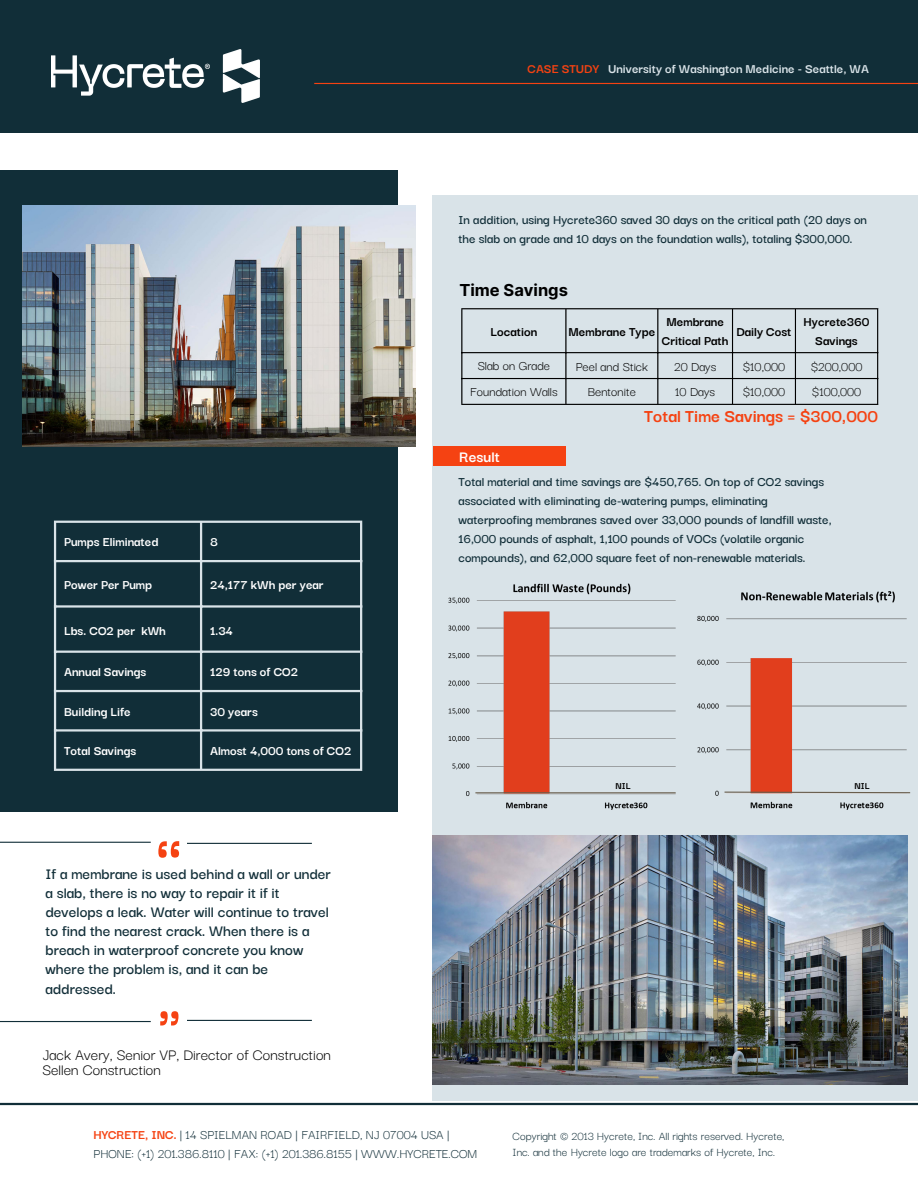
<style>
.page{position:relative;width:918px;height:1188px;background:#fff}
.page>*{position:absolute;margin:0;border:0;box-sizing:border-box;transform-origin:0 0}
.t1{font:600 73.65px "Darker Grotesque";color:#f54212}
.t2{font:700 19.5px "Darker Grotesque";color:#f54212}
.t3{font:600 16.95px/19.2px "Darker Grotesque";color:#112e38}
.t4{font:16.95px "Darker Grotesque";color:#000}
.t5{font:700 16.95px "Darker Grotesque";color:#fff}
.t6{font:700 16.5px "Inter";color:#000}
.t7{font:600 14.1px/19.2px "Darker Grotesque";color:#112e38}
.t8{font:700 14.1px "Darker Grotesque";color:#fff}
.t9{font:14.1px/19px "Darker Grotesque";color:#112e38}
.t10{font:14.1px "Darker Grotesque";color:#000}
.t11{font:700 14.1px "Darker Grotesque";color:#000}
.t12{font:700 13.95px "Darker Grotesque";color:#d9e3e8}
.t13{font:12.75px/15.9px "Darker Grotesque";color:#112e38}
.t14{font:700 10.5px "Darker Grotesque";color:#000}
.s1{color:#f54212}
.s2{font-weight:700;color:#f54212}
</style>
<div class="page">
<div style="left:0;top:0;width:918px;height:132px;background:#112e38"></div>
<img style="left:52px;top:50px;width:207px;height:52px">
<hr style="left:314px;top:83px;width:604px;height:1px;background:#f54212">
<div style="left:0;top:170px;width:398px;height:641px;background:#112e38"></div>
<img style="left:22px;top:206px;width:394px;height:241px">
<div style="left:433px;top:195px;width:485px;height:905px;background:#d9e3e8"></div>
<div style="left:433px;top:446px;width:133px;height:20px;background:#f54212"></div>
<img style="left:433px;top:836px;width:475px;height:249px">
<hr style="left:0;top:1103px;width:918px;height:2px;background:#112e38">
<hr style="left:187px;top:843px;width:125px;height:1px;background:#112e38">
<hr style="left:0;top:842px;width:151px;height:1px;background:#112e38">
<svg style="left:796px;top:309px;width:81px;height:95px"></svg>
<hr style="left:461px;top:309px;width:1px;height:95px;background:#000">
<hr style="left:565px;top:309px;width:2px;height:95px;background:#000">
<hr style="left:657px;top:309px;width:1px;height:95px;background:#000">
<hr style="left:732px;top:309px;width:1px;height:95px;background:#000">
<hr style="left:795px;top:309px;width:1px;height:95px;background:#000">
<hr style="left:877px;top:309px;width:1px;height:95px;background:#000">
<hr style="left:461px;top:308px;width:417px;height:1px;background:#000">
<hr style="left:461px;top:352px;width:417px;height:1px;background:#000">
<hr style="left:461px;top:378px;width:417px;height:1px;background:#000">
<hr style="left:461px;top:404px;width:417px;height:1px;background:#000">
<img style="left:448px;top:583px;width:228px;height:227px">
<hr style="left:475px;top:792px;width:201px;height:1px;background:#695e4d">
<img style="left:697px;top:591px;width:210px;height:219px">
<hr style="left:54px;top:523px;width:2px;height:246px;background:#d9e3e8">
<hr style="left:200px;top:523px;width:2px;height:246px;background:#d9e3e8">
<hr style="left:360px;top:523px;width:2px;height:246px;background:#d9e3e8">
<hr style="left:54px;top:521px;width:308px;height:2px;background:#d9e3e8">
<hr style="left:54px;top:560px;width:308px;height:2px;background:#d9e3e8">
<hr style="left:54px;top:605px;width:308px;height:3px;background:#d9e3e8">
<hr style="left:54px;top:651px;width:308px;height:2px;background:#d9e3e8">
<hr style="left:54px;top:690px;width:308px;height:2px;background:#d9e3e8">
<hr style="left:54px;top:729px;width:308px;height:3px;background:#d9e3e8">
<hr style="left:54px;top:769px;width:308px;height:2px;background:#d9e3e8">
<svg style="left:723px;top:791px;width:188px;height:3px"></svg>
<hr style="left:187px;top:1020px;width:125px;height:1px;background:#112e38">
<hr style="left:0;top:1021px;width:151px;height:1px;background:#112e38">
<p class="t12" style="left:528px;top:59px;width:343px"><span class="s1">CASE STUDY</span> University of Washington Medicine - Seattle, WA</p>
<p class="t7" style="left:459px;top:209px;width:410px">In addition, using Hycrete360 saved 30 days on the critical path (20 days on the slab on grade and 10 days on the foundation walls), totaling $300,000.</p>
<p class="t6" style="left:459px;top:281px;width:110px">Time Savings</p>
<p class="t11" style="left:667px;top:311px;width:59px">Membrane</p>
<p class="t11" style="left:662px;top:330px;width:68px">Critical Path</p>
<p class="t11" style="left:491px;top:321px;width:48px">Location</p>
<p class="t11" style="left:569px;top:321px;width:88px">Membrane Type</p>
<p class="t11" style="left:736px;top:321px;width:57px">Daily Cost</p>
<p class="t11" style="left:804px;top:311px;width:67px">Hycrete360</p>
<p class="t11" style="left:815px;top:330px;width:44px">Savings</p>
<p class="t10" style="left:478px;top:355px;width:74px">Slab on Grade</p>
<p class="t10" style="left:576px;top:356px;width:74px">Peel and Stick</p>
<p class="t10" style="left:674px;top:356px;width:44px">20 Days</p>
<p class="t10" style="left:743px;top:356px;width:44px">$10,000</p>
<p class="t10" style="left:811px;top:356px;width:53px">$200,000</p>
<p class="t10" style="left:470px;top:381px;width:89px">Foundation Walls</p>
<p class="t10" style="left:588px;top:381px;width:50px">Bentonite</p>
<p class="t10" style="left:675px;top:381px;width:41px">10 Days</p>
<p class="t10" style="left:743px;top:381px;width:44px">$10,000</p>
<p class="t10" style="left:812px;top:381px;width:51px">$100,000</p>
<p class="t8" style="left:64px;top:532px;width:96px">Pumps Eliminated</p>
<p class="t8" style="left:210px;top:532px;width:9px">8</p>
<p class="t8" style="left:64px;top:574px;width:90px">Power Per Pump</p>
<p class="t8" style="left:210px;top:574px;width:115px">24,177 kWh per year</p>
<p class="t8" style="left:64px;top:620px;width:103px">Lbs. CO2 per kWh</p>
<p class="t8" style="left:210px;top:620px;width:24px">1.34</p>
<p class="t8" style="left:64px;top:661px;width:84px">Annual Savings</p>
<p class="t8" style="left:210px;top:661px;width:90px">129 tons of CO2</p>
<p class="t8" style="left:64px;top:701px;width:68px">Building Life</p>
<p class="t8" style="left:210px;top:701px;width:49px">30 years</p>
<p class="t8" style="left:64px;top:740px;width:74px">Total Savings</p>
<p class="t8" style="left:210px;top:740px;width:143px">Almost 4,000 tons of CO2</p>
<p class="t3" style="left:45px;top:863px;width:287px">If a membrane is used behind a wall or under a slab, there is no way to repair it if it develops a leak. Water will continue to travel to find the nearest crack. When there is a breach in waterproof concrete you know where the problem is, and it can be addressed.</p>
<p class="t1" style="left:158px;top:975px;width:25px">"</p>
<p class="t4" style="left:43px;top:1042px;width:290px">Jack Avery, Senior VP, Director of Construction</p>
<p class="t4" style="left:42px;top:1057px;width:120px">Sellen Construction</p>
<p class="t2" style="left:644px;top:401px;width:236px">Total Time Savings = $300,000</p>
<p class="t5" style="left:459px;top:444px;width:42px">Result</p>
<p class="t7" style="left:459px;top:471px;width:375px">Total material and time savings are $450,765. On top of CO2 savings associated with eliminating de-watering pumps, eliminating waterproofing membranes saved over 33,000 pounds of landfill waste, 16,000 pounds of asphalt, 1,100 pounds of VOCs (volatile organic compounds), and 62,000 square feet of non-renewable materials.</p>
<p class="t14" style="left:615px;top:778px;width:17px">NIL</p>
<p class="t14" style="left:854px;top:778px;width:17px">NIL</p>
<p class="t9" style="left:94px;top:1124px;width:385px"><span class="s2">HYCRETE, INC.</span> | 14 SPIELMAN ROAD | FAIRFIELD, NJ 07004 USA |<br>PHONE: (+1) 201.386.8110 | FAX: (+1) 201.386.8155 | WWW.HYCRETE.COM</p>
<p class="t13" style="left:513px;top:1127px;width:273px">Copyright © 2013 Hycrete, Inc. All rights reserved. Hycrete,<br>Inc. and the Hycrete logo are trademarks of Hycrete, Inc.</p>
</div>
